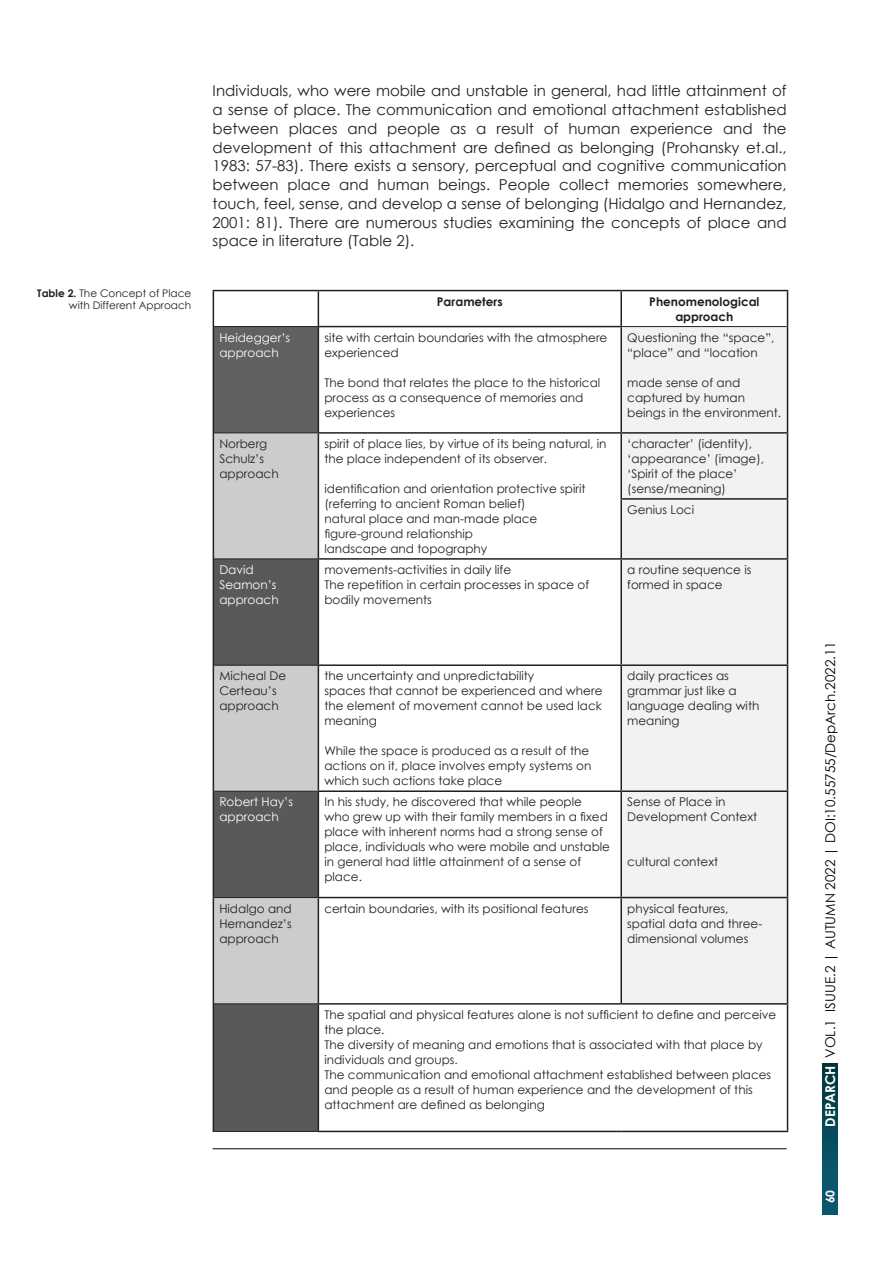
<style>
.page{position:relative;width:893px;height:1263px;background:#fff}
.page>*{position:absolute;margin:0;border:0;box-sizing:border-box;transform-origin:0 0}
.t1{font:15px/18.8px "Century Gothic";color:#231f20;text-align:justify}
.t2{font:13.5px "Century Gothic";color:#000}
.Figures_Tables{font:12px/15px "Century Gothic";color:#231f20}
.Figures_Tables-2{font:12px/15px "Century Gothic";color:#fff}
.Figures_Tables-3{font:700 12px/15px "Century Gothic";color:#231f20;text-align:center}
.t3{font:700 12px "Century Gothic";color:#fff}
.Figures_Tables-4{font:10.5px/12px "Century Gothic";color:#231f20;text-align:right}
.s1{font-weight:700}
.s2{font-weight:700;color:#fff}
</style>
<div class="page">
<div style="left:822px;top:1063px;width:16px;height:152px;background:linear-gradient(to bottom,#02373c,#0b5d78)"></div>
<hr style="left:213px;top:1148px;width:574px;height:1px;background:#231f20">
<div style="left:213px;top:327px;width:105px;height:106px;background:#616161"></div>
<div style="left:622px;top:327px;width:165px;height:676px;background:#f2f2f2"></div>
<div style="left:214px;top:433px;width:104px;height:125px;background:#ccc"></div>
<svg style="left:214px;top:559px;width:104px;height:572px;background:#878787"></svg>
<hr style="left:213px;top:290px;width:105px;height:1px;background:#231f20">
<hr style="left:213px;top:291px;width:1px;height:36px;background:#231f20">
<hr style="left:318px;top:290px;width:303px;height:1px;background:#231f20">
<hr style="left:318px;top:291px;width:1px;height:35px;background:#231f20">
<hr style="left:621px;top:290px;width:167px;height:1px;background:#231f20">
<hr style="left:620px;top:291px;width:2px;height:35px;background:#231f20">
<hr style="left:787px;top:291px;width:1px;height:36px;background:#231f20">
<hr style="left:213px;top:327px;width:1px;height:106px;background:#231f20">
<hr style="left:318px;top:326px;width:304px;height:1px;background:#231f20">
<hr style="left:318px;top:327px;width:1px;height:105px;background:#231f20">
<hr style="left:620px;top:327px;width:2px;height:105px;background:#231f20">
<hr style="left:787px;top:327px;width:1px;height:105px;background:#231f20">
<hr style="left:213px;top:433px;width:1px;height:66px;background:#231f20">
<hr style="left:318px;top:432px;width:303px;height:2px;background:#231f20">
<hr style="left:318px;top:434px;width:1px;height:65px;background:#231f20">
<hr style="left:621px;top:432px;width:167px;height:2px;background:#231f20">
<hr style="left:620px;top:434px;width:2px;height:64px;background:#231f20">
<hr style="left:787px;top:434px;width:1px;height:64px;background:#231f20">
<hr style="left:213px;top:499px;width:1px;height:60px;background:#231f20">
<hr style="left:318px;top:499px;width:1px;height:59px;background:#231f20">
<hr style="left:620px;top:498px;width:168px;height:2px;background:#231f20">
<hr style="left:620px;top:500px;width:2px;height:58px;background:#231f20">
<hr style="left:787px;top:500px;width:1px;height:58px;background:#231f20">
<hr style="left:213px;top:559px;width:1px;height:106px;background:#231f20">
<hr style="left:318px;top:558px;width:303px;height:2px;background:#231f20">
<hr style="left:318px;top:560px;width:1px;height:104px;background:#231f20">
<hr style="left:621px;top:558px;width:167px;height:2px;background:#231f20">
<hr style="left:620px;top:560px;width:2px;height:104px;background:#231f20">
<hr style="left:787px;top:560px;width:1px;height:104px;background:#231f20">
<hr style="left:213px;top:665px;width:1px;height:126px;background:#231f20">
<hr style="left:318px;top:664px;width:303px;height:2px;background:#231f20">
<hr style="left:318px;top:666px;width:1px;height:124px;background:#231f20">
<hr style="left:621px;top:664px;width:167px;height:2px;background:#231f20">
<hr style="left:620px;top:666px;width:2px;height:124px;background:#231f20">
<hr style="left:787px;top:666px;width:1px;height:124px;background:#231f20">
<hr style="left:213px;top:791px;width:1px;height:106px;background:#231f20">
<hr style="left:318px;top:790px;width:303px;height:2px;background:#231f20">
<hr style="left:318px;top:792px;width:1px;height:105px;background:#231f20">
<hr style="left:621px;top:790px;width:167px;height:2px;background:#231f20">
<hr style="left:620px;top:792px;width:2px;height:105px;background:#231f20">
<hr style="left:787px;top:792px;width:1px;height:105px;background:#231f20">
<hr style="left:213px;top:897px;width:1px;height:107px;background:#231f20">
<hr style="left:318px;top:897px;width:303px;height:1px;background:#231f20">
<hr style="left:318px;top:898px;width:1px;height:105px;background:#231f20">
<hr style="left:621px;top:897px;width:167px;height:1px;background:#231f20">
<hr style="left:620px;top:898px;width:2px;height:105px;background:#231f20">
<hr style="left:787px;top:898px;width:1px;height:105px;background:#231f20">
<hr style="left:213px;top:1004px;width:1px;height:127px;background:#231f20">
<hr style="left:318px;top:1003px;width:303px;height:1px;background:#231f20">
<hr style="left:318px;top:1004px;width:1px;height:127px;background:#231f20">
<hr style="left:621px;top:1003px;width:167px;height:1px;background:#231f20">
<hr style="left:787px;top:1004px;width:1px;height:127px;background:#231f20">
<hr style="left:318px;top:1131px;width:303px;height:1px;background:#231f20">
<hr style="left:621px;top:1131px;width:167px;height:1px;background:#231f20">
<hr style="left:214px;top:326px;width:104px;height:1px;background:#231f20">
<hr style="left:622px;top:326px;width:165px;height:1px;background:#231f20">
<hr style="left:214px;top:432px;width:104px;height:1px;background:#231f20">
<hr style="left:214px;top:558px;width:104px;height:1px;background:#231f20">
<hr style="left:214px;top:665px;width:104px;height:1px;background:#231f20">
<hr style="left:214px;top:791px;width:104px;height:1px;background:#231f20">
<hr style="left:214px;top:897px;width:104px;height:1px;background:#231f20">
<hr style="left:214px;top:1003px;width:104px;height:1px;background:#231f20">
<hr style="left:213px;top:1131px;width:105px;height:1px;background:#231f20">
<p class="Figures_Tables-4" style="left:37px;top:287px;width:156px"><span class="s1">Table 2.</span> The Concept of Place with Different Approach</p>
<p class="t1" style="left:213px;top:81px;width:576px">Individuals, who were mobile and unstable in general, had little attainment of a sense of place. The communication and emotional attachment established between places and people as a result of human experience and the development of this attachment are defined as belonging (Prohansky et.al., 1983: 57-83). There exists a sensory, perceptual and cognitive communication between place and human beings. People collect memories somewhere, touch, feel, sense, and develop a sense of belonging (Hidalgo and Hernandez, 2001: 81). There are numerous studies examining the concepts of place and space in literature (Table 2).</p>
<p class="Figures_Tables-3" style="left:437px;top:293px;width:67px">Parameters</p>
<p class="Figures_Tables-3" style="left:649px;top:293px;width:112px">Phenomenological approach</p>
<p class="Figures_Tables-2" style="left:219px;top:330px;width:72px">Heidegger’s approach</p>
<p class="Figures_Tables" style="left:324px;top:330px;width:285px">site with certain boundaries with the atmosphere experienced</p>
<p class="Figures_Tables" style="left:324px;top:375px;width:277px">The bond that relates the place to the historical process as a consequence of memories and experiences</p>
<p class="Figures_Tables" style="left:219px;top:436px;width:61px">Norberg<br>Schulz’s approach</p>
<p class="Figures_Tables" style="left:324px;top:436px;width:284px">spirit of place lies, by virtue of its being natural, in the place independent of its observer.</p>
<p class="Figures_Tables" style="left:324px;top:481px;width:263px">identification and orientation protective spirit (referring to ancient Roman belief)</p>
<p class="Figures_Tables" style="left:324px;top:511px;width:215px">natural place and man-made place</p>
<p class="Figures_Tables" style="left:324px;top:526px;width:150px">figure-ground relationship</p>
<p class="Figures_Tables" style="left:324px;top:541px;width:164px">landscape and topography</p>
<p class="Figures_Tables-2" style="left:219px;top:562px;width:61px">David<br>Seamon’s approach</p>
<p class="Figures_Tables" style="left:324px;top:562px;width:188px">movements-activities in daily life</p>
<p class="Figures_Tables" style="left:324px;top:577px;width:266px">The repetition in certain processes in space of bodily movements</p>
<p class="Figures_Tables" style="left:627px;top:330px;width:149px">Questioning the “space”, “place” and “location</p>
<p class="Figures_Tables" style="left:627px;top:375px;width:156px">made sense of and captured by human beings in the environment.</p>
<p class="Figures_Tables" style="left:627px;top:436px;width:126px">‘character’ (identity),</p>
<p class="Figures_Tables" style="left:627px;top:451px;width:138px">‘appearance’ (image),</p>
<p class="Figures_Tables" style="left:627px;top:466px;width:112px">‘Spirit of the place’ (sense/meaning)</p>
<p class="Figures_Tables" style="left:627px;top:502px;width:68px">Genius Loci</p>
<p class="Figures_Tables" style="left:627px;top:562px;width:126px">a routine sequence is formed in space</p>
<p class="Figures_Tables" style="left:219px;top:668px;width:68px">Micheal De<br>Certeau’s approach</p>
<p class="Figures_Tables" style="left:324px;top:668px;width:211px">the uncertainty and unpredictability</p>
<p class="Figures_Tables" style="left:324px;top:683px;width:280px;text-align:justify">spaces that cannot be experienced and where the element of movement cannot be used lack meaning</p>
<p class="Figures_Tables" style="left:324px;top:743px;width:269px">While the space is produced as a result of the actions on it, place involves empty systems on which such actions take place</p>
<p class="Figures_Tables" style="left:627px;top:668px;width:134px">daily practices as grammar just like a language dealing with meaning</p>
<p class="Figures_Tables-2" style="left:219px;top:794px;width:75px">Robert Hay’s approach</p>
<p class="Figures_Tables" style="left:324px;top:794px;width:287px">In his study, he discovered that while people who grew up with their family members in a fixed place with inherent norms had a strong sense of place, individuals who were mobile and unstable in general had little attainment of a sense of place.</p>
<p class="Figures_Tables" style="left:627px;top:794px;width:132px">Sense of Place in<br>Development Context</p>
<p class="Figures_Tables" style="left:627px;top:854px;width:92px">cultural context</p>
<p class="Figures_Tables" style="left:219px;top:900px;width:74px;text-align:justify">Hidalgo and Hernandez’s approach</p>
<p class="Figures_Tables" style="left:324px;top:900px;width:266px">certain boundaries, with its positional features</p>
<p class="Figures_Tables" style="left:627px;top:900px;width:137px">physical features, spatial data and three&shy;dimensional volumes</p>
<p class="Figures_Tables" style="left:324px;top:1007px;width:453px">The spatial and physical features alone is not sufficient to define and perceive the place.</p>
<p class="Figures_Tables" style="left:324px;top:1037px;width:440px">The diversity of meaning and emotions that is associated with that place by individuals and groups.</p>
<p class="Figures_Tables" style="left:324px;top:1067px;width:448px">The communication and emotional attachment established between places and people as a result of human experience and the development of this attachment are defined as belonging</p>
<p class="t2" style="left:821px;top:1127px;width:487px;rotate:-90deg"><span class="s2">DEPARCH</span> VOL.1 ISUUE.2 | AUTUMN 2022 | DOI:10.55755/DepArch.2022.11</p>
<p class="t3" style="left:821px;top:1203px;width:15px;rotate:-90deg">60</p>
</div>
